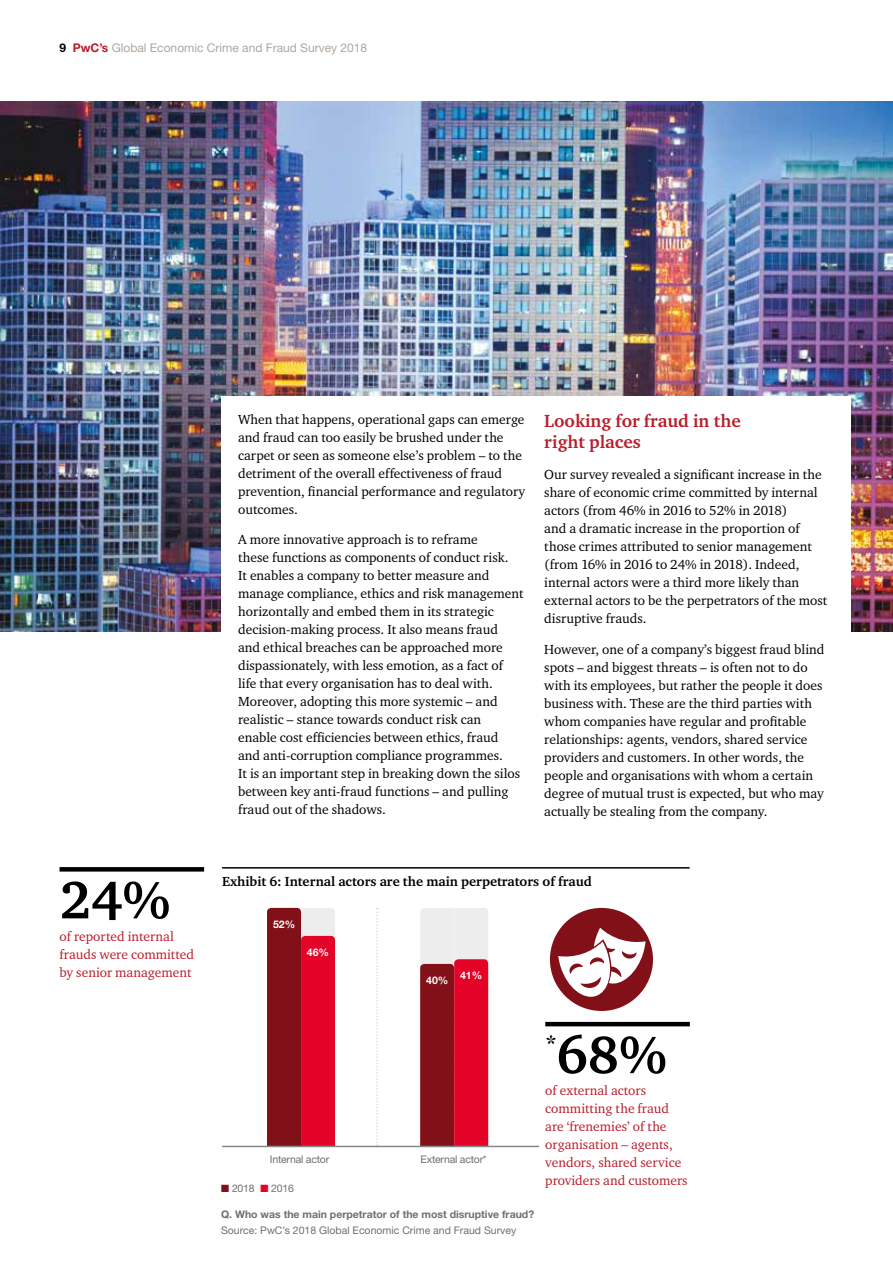
<style>
.page{position:relative;width:893px;height:1263px;background:#fff}
.page>*{position:absolute;margin:0;border:0;box-sizing:border-box;transform-origin:0 0}
.t1{font:700 54px "Charter ITC";color:#000}
.t2{font:700 24px "Charter ITC";color:#000}
.t3{font:700 18px/21px "Charter ITC";color:#b91e2b}
.t4{font:13.5px/18px "Charter ITC";color:#000}
.t5{font:13.5px/18px "Charter ITC";color:#b91e2b}
.t6{font:700 13.5px "Charter ITC";color:#000}
.t7{font:12px "Helvetica Neue";color:#b0a69d}
.t8{font:700 10.5px "Helvetica Neue";color:#706f6f}
.t9{font:10.5px "Helvetica Neue";color:#706f6f}
.t10{font:10.5px "Helvetica Neue";letter-spacing:-.02em;color:#706f6f}
.t11{font:700 10.5px "Helvetica Neue";color:#fff}
.s1{font-weight:700;color:#000}
.s2{font-weight:700;color:#b91e2b}
.s3{color:#821018}
.s4{color:#e40428}
</style>
<div class="page">
<svg style="left:60px;top:867px;width:144px;height:4px"></svg>
<img style="left:0;top:101px;width:893px;height:530px">
<div style="left:221px;top:396px;width:629px;height:824px;background:#fff"></div>
<div style="left:550px;top:908px;width:103px;height:103px;background:#821018;border-radius:50%"></div>
<div style="left:267px;top:908px;width:68px;height:241px;background:#ededed;border-radius:4px"></div>
<div style="left:420px;top:908px;width:68px;height:241px;background:#ededed;border-radius:4px"></div>
<div style="left:267px;top:908px;width:34px;height:243px;background:#821018;border-radius:4px"></div>
<div style="left:420px;top:964px;width:34px;height:187px;background:#821018;border-radius:4px"></div>
<div style="left:301px;top:936px;width:34px;height:215px;background:#e40428;border-radius:4px"></div>
<div style="left:454px;top:959px;width:34px;height:192px;background:#e40428;border-radius:4px"></div>
<hr style="left:222px;top:867px;width:468px;height:1px;background:#000">
<svg style="left:376px;top:908px;width:2px;height:238px"></svg>
<svg style="left:558px;top:928px;width:87px;height:72px"></svg>
<svg style="left:222px;top:1147px;width:317px;height:4px"></svg>
<hr style="left:222px;top:1146px;width:317px;height:1px;background:#878787">
<hr style="left:545px;top:1022px;width:145px;height:4px;background:#000">
<p class="t7" style="left:60px;top:41px;width:309px"><span class="s1">9</span> <span class="s2">PwC’s</span> Global Economic Crime and Fraud Survey 2018</p>
<p class="t4" style="left:238px;top:410px;width:289px">When that happens, operational gaps can emerge and fraud can too easily be brushed under the carpet or seen as someone else’s problem – to the detriment of the overall effectiveness of fraud prevention, financial performance and regulatory outcomes.</p>
<p class="t4" style="left:238px;top:530px;width:287px">A more innovative approach is to reframe<br>these functions as components of conduct risk.<br>It enables a company to better measure and manage compliance, ethics and risk management horizontally and embed them in its strategic decision-making process. It also means fraud<br>and ethical breaches can be approached more dispassionately, with less emotion, as a fact of life that every organisation has to deal with.<br>Moreover, adopting this more systemic – and realistic – stance towards conduct risk can<br>enable cost efficiencies between ethics, fraud and anti-corruption compliance programmes.<br>It is an important step in breaking down the silos between key anti-fraud functions – and pulling fraud out of the shadows.</p>
<h3 class="t3" style="left:544px;top:410px;width:198px">Looking for fraud in the right places</h3>
<p class="t4" style="left:544px;top:465px;width:285px">Our survey revealed a significant increase in the share of economic crime committed by internal actors (from 46% in 2016 to 52% in 2018)<br>and a dramatic increase in the proportion of those crimes attributed to senior management (from 16% in 2016 to 24% in 2018). Indeed, internal actors were a third more likely than external actors to be the perpetrators of the most disruptive frauds.</p>
<p class="t4" style="left:544px;top:640px;width:282px">However, one of a company’s biggest fraud blind spots – and biggest threats – is often not to do with its employees, but rather the people it does business with. These are the third parties with whom companies have regular and profitable relationships: agents, vendors, shared service providers and customers. In other words, the people and organisations with whom a certain degree of mutual trust is expected, but who may actually be stealing from the company.</p>
<h1 class="t1" style="left:60px;top:866px;width:112px">24%</h1>
<p class="t5" style="left:60px;top:927px;width:136px">of reported internal frauds were committed by senior management</p>
<p class="t6" style="left:222px;top:873px;width:371px">Exhibit 6: Internal actors are the main perpetrators of fraud</p>
<p class="t11" style="left:273px;top:918px;width:24px">52%</p>
<p class="t11" style="left:307px;top:946px;width:24px">46%</p>
<p class="t11" style="left:426px;top:973px;width:24px">40%</p>
<p class="t11" style="left:460px;top:969px;width:24px">41%</p>
<p class="t10" style="left:270px;top:1152px;width:61px">Internal actor</p>
<p class="t10" style="left:221px;top:1182px;width:74px"><span class="s3">■</span> 2018 <span class="s4">■</span> 2016</p>
<p class="t10" style="left:421px;top:1152px;width:68px">External actor*</p>
<p class="t8" style="left:221px;top:1207px;width:315px">Q. Who was the main perpetrator of the most disruptive fraud?</p>
<p class="t9" style="left:221px;top:1224px;width:297px">Source: PwC’s 2018 Global Economic Crime and Fraud Survey</p>
<h1 class="t1" style="left:556px;top:1021px;width:112px">68%</h1>
<p class="t5" style="left:545px;top:1099px;width:144px">committing the fraud are ‘frenemies’ of the organisation – agents, vendors, shared service providers and customers</p>
<h2 class="t2" style="left:545px;top:1029px;width:13px">*</h2>
<p class="t5" style="left:545px;top:1081px;width:102px">of external actors</p>
</div>
